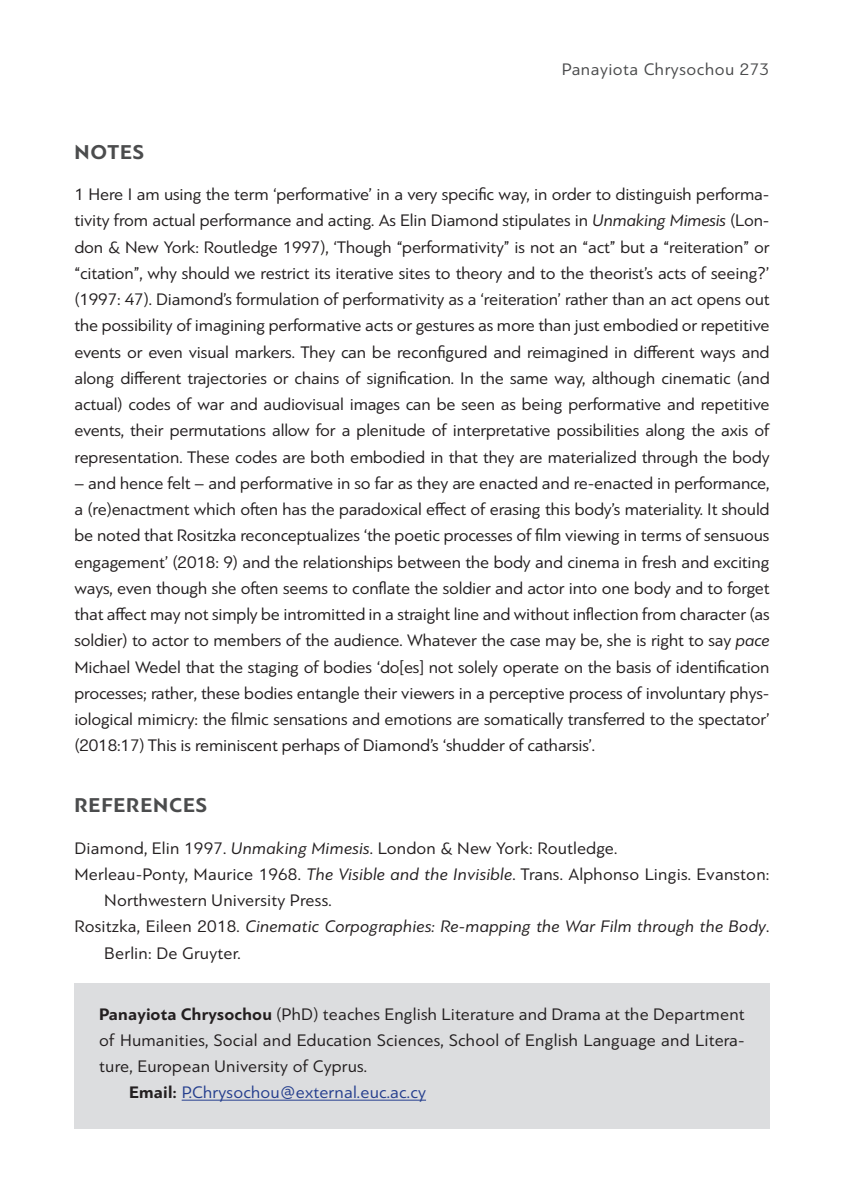
<style>
.page{position:relative;width:844px;height:1191px;background:#fff}
.page>*{position:absolute;margin:0;border:0;box-sizing:border-box;transform-origin:0 0}
.Inside_Titles{font:700 21px "PF Bague Sans Pro";letter-spacing:.04em;color:#4b4c4d}
.Notes{font:17.5px/26.2px "PF Bague Sans Pro";letter-spacing:-.01em;color:#231f20;text-align:justify}
.Author_Info{font:17.5px/26.2px "PF Bague Sans Pro";letter-spacing:.01em;color:#231f20;text-align:justify}
.References{font:17.5px/26.2px "PF Bague Sans Pro";letter-spacing:.01em;color:#231f20}
.References-2{font:italic 17.5px/26.2px "PF Bague Sans Pro";letter-spacing:.01em;color:#231f20}
.Author_Email{font:17.5px "PF Bague Sans Pro";letter-spacing:.01em;color:#253f8e}
.Author_upper{font:17.5px "PF Bague Sans Pro";letter-spacing:.03em;color:#4b4c4d}
.s1{font-style:italic}
.s2{font-style:normal}
.s3{font-weight:700}
.s4{font-weight:700;color:#231f20}
</style>
<div class="page">
<div style="left:74px;top:983px;width:695px;height:145px;background:#dcdddf"></div>
<hr style="left:182px;top:1099px;width:244px;height:1px;background:#253f8e">
<p class="Author_upper" style="left:561px;top:60px;width:209px">Panayiota Chrysochou 273</p>
<p class="Inside_Titles" style="left:74px;top:139px;width:71px">NOTES</p>
<p class="Notes" style="left:74px;top:181px;width:696px">1 Ηere I am using the term ‘performative’ in a very specific way, in order to distinguish performa&shy;tivity from actual performance and acting. As Elin Diamond stipulates in <span class="s1">Unmaking Mimesis</span> (Lon&shy;don &amp; New York: Routledge 1997), ‘Though “performativity” is not an “act” but a “reiteration” or “citation”, why should we restrict its iterative sites to theory and to the theorist’s acts of seeing?’ (1997: 47). Diamond’s formulation of performativity as a ‘reiteration’ rather than an act opens out the possibility of imagining performative acts or gestures as more than just embodied or repetitive events or even visual markers. They can be reconfigured and reimagined in different ways and along different trajectories or chains of signification. In the same way, although cinematic (and actual) codes of war and audiovisual images can be seen as being performative and repetitive events, their permutations allow for a plenitude of interpretative possibilities along the axis of representation. These codes are both embodied in that they are materialized through the body</p>
<p class="Notes" style="left:74px;top:470px;width:696px">– and hence felt – and performative in so far as they are enacted and re-enacted in performance, a (re)enactment which often has the paradoxical effect of erasing this body’s materiality. It should be noted that Rositzka reconceptualizes ‘the poetic processes of film viewing in terms of sensuous engagement’ (2018: 9) and the relationships between the body and cinema in fresh and exciting ways, even though she often seems to conflate the soldier and actor into one body and to forget that affect may not simply be intromitted in a straight line and without inflection from character (as soldier) to actor to members of the audience. Whatever the case may be, she is right to say <span class="s1">pace </span>Michael Wedel that the staging of bodies ‘do[es] not solely operate on the basis of identification processes; rather, these bodies entangle their viewers in a perceptive process of involuntary phys&shy;iological mimicry: the filmic sensations and emotions are somatically transferred to the spectator’ (2018:17) This is reminiscent perhaps of Diamond’s ‘shudder of catharsis’.</p>
<p class="Inside_Titles" style="left:74px;top:792px;width:134px">REFERENCES</p>
<p class="References" style="left:74px;top:834px;width:544px">Diamond, Elin 1997. <span class="s1">Unmaking Mimesis</span>. London &amp; New York: Routledge.</p>
<p class="References" style="left:104px;top:861px;width:666px;text-indent:-30px">Merleau-Ponty, Maurice 1968. <span class="s1">The Visible and the Invisible</span>. Trans. Alphonso Lingis. Evanston:<br>Northwestern University Press.</p>
<p class="References-2" style="left:104px;top:913px;width:666px;text-indent:-30px"><span class="s2">Rositzka, Eileen 2018.</span> Cinematic Corpographies: Re-mapping the War Film through the Body<span class="s2">.<br>Berlin: De Gruyter.</span></p>
<p class="Author_Info" style="left:99px;top:1000px;width:646px"><span class="s3">Panayiota Chrysochou</span> (PhD) teaches English Literature and Drama at the Department of Humanities, Social and Education Sciences, School of English Language and Litera&shy;ture, European University of Cyprus.</p>
<p class="Author_Email" style="left:129px;top:1082px;width:298px"><span class="s4">Email:</span> P.Chrysochou@external.euc.ac.cy</p>
</div>
